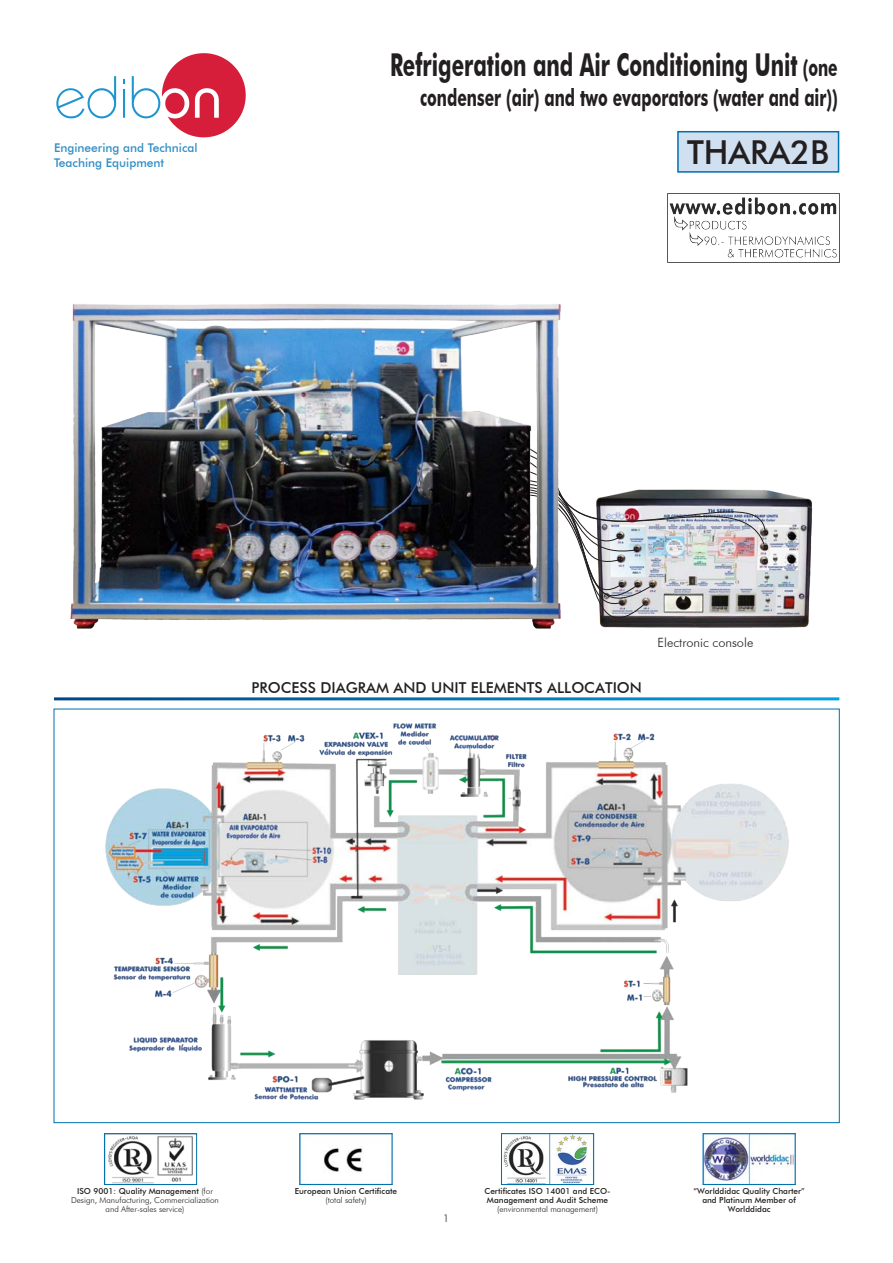
<style>
.page{position:relative;width:893px;height:1263px;background:#fff}
.page>*{position:absolute;margin:0;border:0;box-sizing:border-box;transform-origin:0 0}
.t1{font:500 33px "Futura BT";letter-spacing:-.005em;color:#231f20}
.t2{font:700 31.5px "Futura BT";color:#231f20;scale:.65 1}
.t3{font:700 24px "Futura BT";color:#231f20;scale:.65 1}
.FILETE{font:500 15px "Futura BT";color:#231f20}
.t4{font:300 12.75px "Futura BT";color:#231f20}
.t5{font:500 12px/14.4px "Futura BT";color:#318ec4}
.t6{font:300 10.5px "Futura BT";color:#231f20}
.t7{font:500 8.25px/9px "Futura BT";color:#231f20}
.t8{font:300 8.25px/9px "Futura BT";color:#231f20;text-align:center}
.s1{font-size:24px}
.s2{font-weight:500}
</style>
<div class="page">
<svg style="left:56px;top:76px;width:60px;height:42px"></svg>
<svg style="left:123px;top:79px;width:2px;height:39px"></svg>
<svg style="left:132px;top:53px;width:114px;height:84px"></svg>
<img style="left:705px;top:1135px;width:89px;height:48px">
<div style="left:703px;top:1133px;width:93px;height:52px;border:1px solid #006faf"></div>
<img style="left:503px;top:1135px;width:88px;height:48px">
<div style="left:501px;top:1133px;width:93px;height:52px;border:1px solid #006faf"></div>
<img style="left:303px;top:1148px;width:60px;height:34px">
<div style="left:300px;top:1133px;width:92px;height:52px;border:1px solid #006faf"></div>
<img style="left:108px;top:1136px;width:85px;height:47px">
<div style="left:104px;top:1133px;width:93px;height:52px;border:1px solid #006faf"></div>
<img style="left:667px;top:193px;width:172px;height:70px">
<div style="left:678px;top:132px;width:160px;height:40px;background:#d0e0f0"></div>
<div style="left:677px;top:131px;width:162px;height:42px;border:2px solid #006faf"></div>
<img style="left:105px;top:723px;width:684px;height:377px">
<img style="left:766px;top:490px;width:47px;height:138px">
<img style="left:560px;top:489px;width:206px;height:139px">
<img style="left:71px;top:304px;width:489px;height:325px">
<h3 class="t5" style="left:54px;top:141px;width:145px">Engineering and Technical<br>Teaching Equipment</h3>
<p class="t2" style="left:390px;top:46px;width:690px">Refrigeration and Air Conditioning Unit <span class="s1">(one</span></p>
<p class="t3" style="left:420px;top:83px;width:644px">condenser (air) and two evaporators (water and air))</p>
<p class="t1" style="left:687px;top:133px;width:143px">THARA2B</p>
<p class="FILETE" style="left:251px;top:679px;width:392px">PROCESS DIAGRAM AND UNIT ELEMENTS ALLOCATION</p>
<p class="t4" style="left:657px;top:634px;width:97px">Electronic console</p>
<p class="t8" style="left:71px;top:1186px;width:149px"><span class="s2">ISO 9001: Quality Management</span> (for<br>Design, Manufacturing, Commercialization and After-sales service)</p>
<p class="t7" style="left:295px;top:1186px;width:104px">European Union Certificate</p>
<p class="t8" style="left:325px;top:1195px;width:43px">(total safety)</p>
<p class="t7" style="left:484px;top:1186px;width:128px">Certificates ISO 14001 and ECO-<br>Management and Audit Scheme</p>
<p class="t8" style="left:497px;top:1204px;width:102px">(environmental management)</p>
<p class="t6" style="left:443px;top:1211px;width:8px">1</p>
<p class="t7" style="left:693px;top:1186px;width:113px;text-align:center">“Worlddidac Quality Charter” and Platinum Member of<br>Worlddidac</p>
</div>
